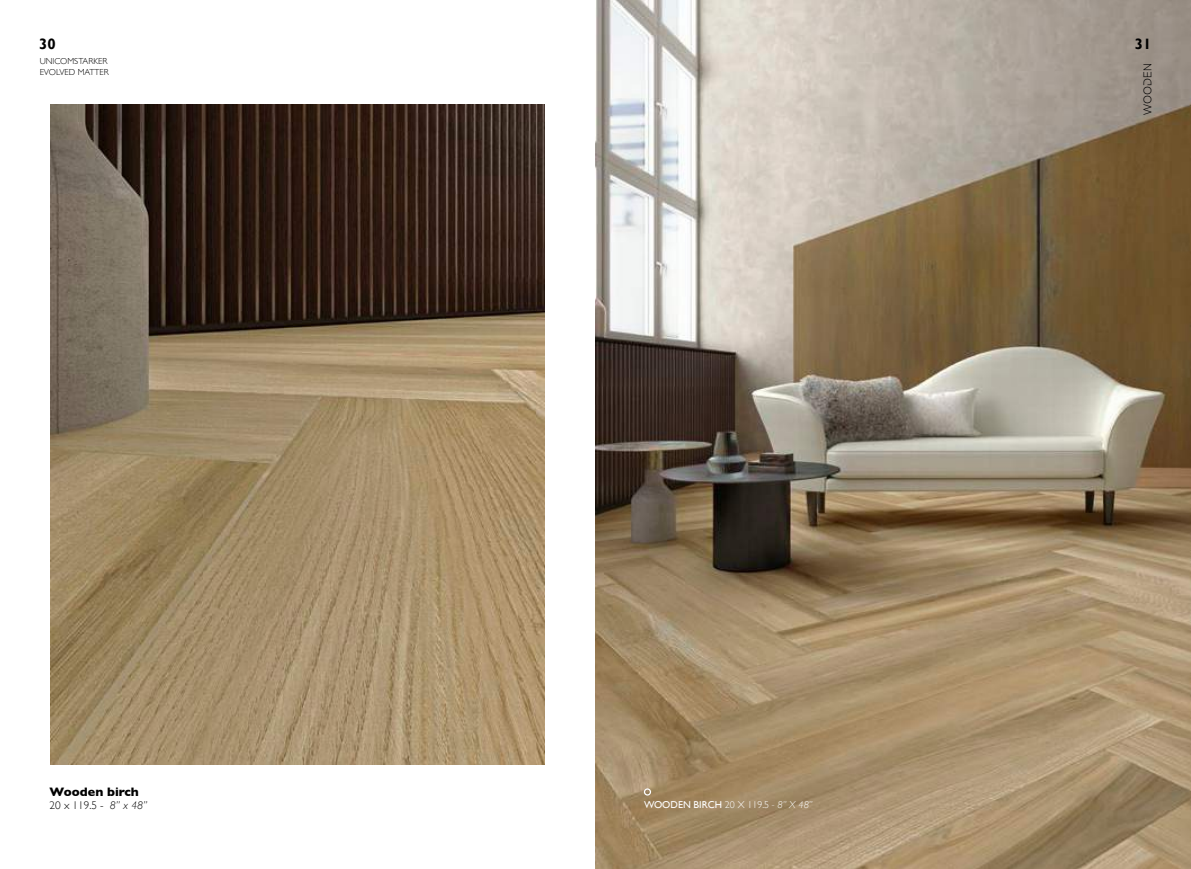
<style>
.page{position:relative;width:1191px;height:869px;background:#fff}
.page>*{position:absolute;margin:0;border:0;box-sizing:border-box;transform-origin:0 0}
.t1{font:700 15px "Gill Sans";color:#000}
.t2{font:700 12.5px "Gill Sans";color:#000}
.t3{font:300 11.25px "Gill Sans";color:#000}
.t4{font:300 11.25px "MADE Evolve Sans";color:#000}
.t5{font:10px "Gill Sans";color:#fff}
.t6{font:300 8.75px/10.5px "Gill Sans";color:#000}
.s1{font-style:italic}
.s2{font-weight:300}
.s3{font-weight:300;font-style:italic}
.s4{font-family:"MADE Evolve Sans EVO"}
</style>
<div class="page">
<img style="left:595px;top:0;width:596px;height:868px">
<div style="left:644px;top:788px;width:7px;height:7px;border:1px solid #fff;border-radius:50%"></div>
<img style="left:51px;top:104px;width:493px;height:660px">
<h1 class="t1" style="left:39px;top:35px;width:18px">30</h1>
<p class="t6" style="left:40px;top:56px;width:71px">UNICOMSTARKER<br>EVOLVED MATTER</p>
<p class="t2" style="left:50px;top:781px;width:91px">Wooden birch</p>
<p class="t3" style="left:50px;top:796px;width:99px">20 x 119.5 - <span class="s1">8” x 48”</span></p>
<p class="t5" style="left:644px;top:798px;width:170px">WOODEN BIRCH <span class="s2">20 X 119.5</span> <span class="s3">- 8” X 48”</span></p>
<h1 class="t1" style="left:1135px;top:35px;width:18px">31</h1>
<p class="t4" style="left:1140px;top:115px;width:53px;rotate:-90deg">WOO<span class="s4">D</span>EN</p>
</div>
